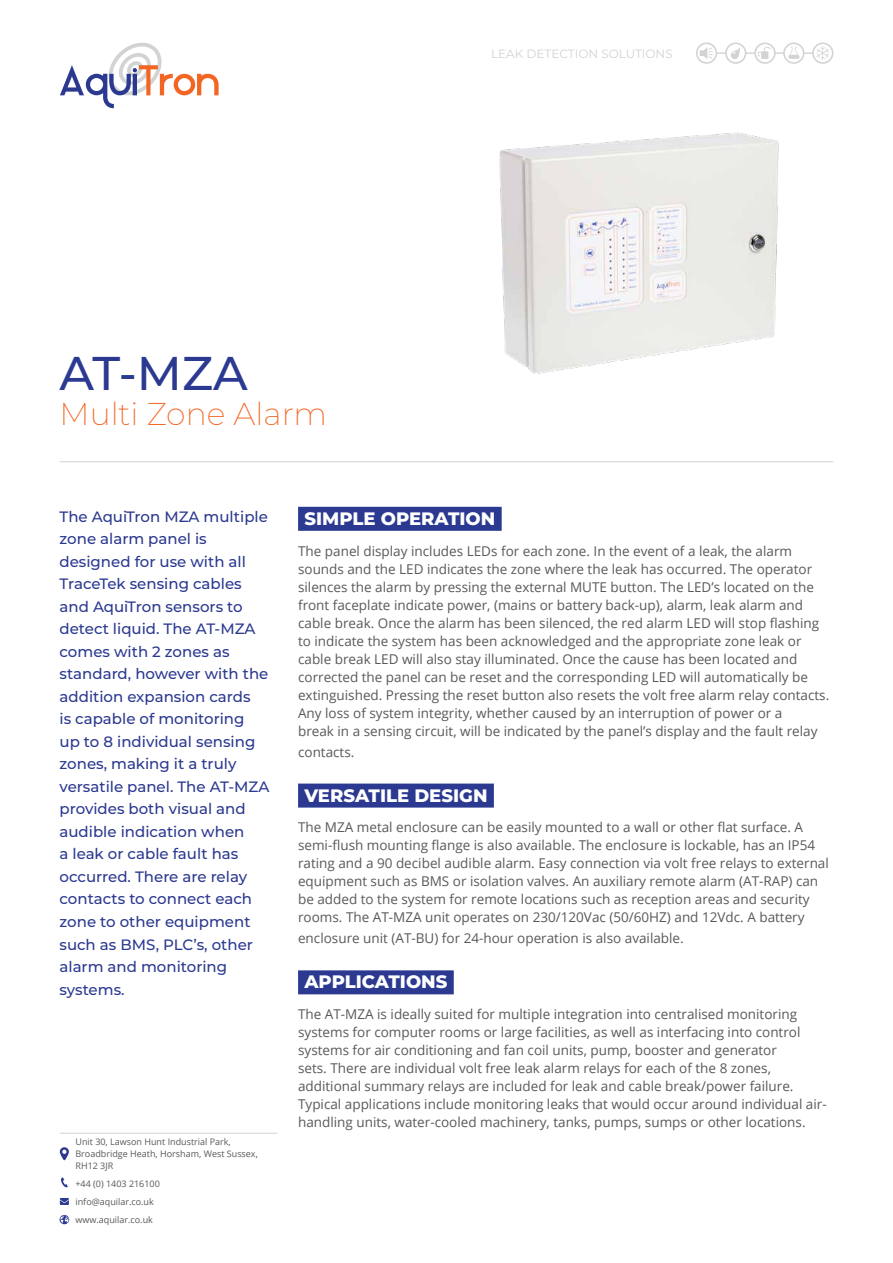
<style>
.page{position:relative;width:893px;height:1263px;background:#fff}
.page>*{position:absolute;margin:0;border:0;box-sizing:border-box;transform-origin:0 0}
.t1{font:500 47.25px "Montserrat";color:#2b3990}
.t2{font:200 31.5px "Montserrat";color:#f26522}
.t3{font:800 18px "Montserrat";color:#fff}
.t4{font:500 15px/22.5px "Montserrat";color:#2b3990}
.t5{font:13.5px/18px "Open Sans";color:#58595b}
.t6{font:12px "Montserrat";color:#d1d3d4}
.t7{font:9px/12px "Open Sans";color:#58595b}
</style>
<div class="page">
<div style="left:298px;top:507px;width:204px;height:24px;background:#2b3990"></div>
<div style="left:298px;top:783px;width:196px;height:24px;background:#2b3990"></div>
<div style="left:298px;top:970px;width:156px;height:24px;background:#2b3990"></div>
<hr style="left:60px;top:461px;width:773px;height:1px;background:#d1d3d4">
<svg style="left:60px;top:43px;width:159px;height:65px"></svg>
<svg style="left:696px;top:43px;width:137px;height:21px"></svg>
<img style="left:499px;top:132px;width:280px;height:242px">
<svg style="left:60px;top:1147px;width:9px;height:13px"></svg>
<svg style="left:61px;top:1177px;width:7px;height:10px"></svg>
<svg style="left:60px;top:1198px;width:9px;height:7px"></svg>
<svg style="left:60px;top:1215px;width:9px;height:9px"></svg>
<hr style="left:60px;top:1133px;width:217px;height:1px;background:#d1d3d4">
<h1 class="t1" style="left:60px;top:340px;width:190px">AT-MZA</h1>
<h2 class="t2" style="left:60px;top:393px;width:269px">Multi Zone Alarm</h2>
<p class="t6" style="left:491px;top:45px;width:183px">LEAK DETECTION SOLUTIONS</p>
<p class="t4" style="left:60px;top:505px;width:211px">The AquiTron MZA multiple zone alarm panel is designed for use with all<br>TraceTek sensing cables and AquiTron sensors to detect liquid. The AT-MZA comes with 2 zones as standard, however with the addition expansion cards<br>is capable of monitoring<br>up to 8 individual sensing zones, making it a truly versatile panel. The AT-MZA provides both visual and audible indication when<br>a leak or cable fault has occurred. There are relay contacts to connect each zone to other equipment such as BMS, PLC’s, other alarm and monitoring systems.</p>
<p class="t7" style="left:75px;top:1135px;width:184px">Unit 30, Lawson Hunt Industrial Park,<br>Broadbridge Heath, Horsham, West Sussex,<br>RH12 3JR</p>
<p class="t7" style="left:75px;top:1174px;width:86px;line-height:18px">+44 (0) 1403 216100 info@aquilar.co.uk www.aquilar.co.uk</p>
<h3 class="t3" style="left:304px;top:505px;width:192px">SIMPLE OPERATION</h3>
<p class="t5" style="left:298px;top:541px;width:533px">The panel display includes LEDs for each zone. In the event of a leak, the alarm sounds and the LED indicates the zone where the leak has occurred. The operator silences the alarm by pressing the external MUTE button. The LED’s located on the front faceplate indicate power, (mains or battery back-up), alarm, leak alarm and cable break. Once the alarm has been silenced, the red alarm LED will stop flashing to indicate the system has been acknowledged and the appropriate zone leak or cable break LED will also stay illuminated. Once the cause has been located and corrected the panel can be reset and the corresponding LED will automatically be extinguished. Pressing the reset button also resets the volt free alarm relay contacts.<br>Any loss of system integrity, whether caused by an interruption of power or a<br>break in a sensing circuit, will be indicated by the panel’s display and the fault relay</p>
<p class="t5" style="left:298px;top:742px;width:58px">contacts.</p>
<h3 class="t3" style="left:304px;top:782px;width:185px">VERSATILE DESIGN</h3>
<p class="t5" style="left:298px;top:818px;width:532px">The MZA metal enclosure can be easily mounted to a wall or other flat surface. A semi-flush mounting flange is also available. The enclosure is lockable, has an IP54 rating and a 90 decibel audible alarm. Easy connection via volt free relays to external equipment such as BMS or isolation valves. An auxiliary remote alarm (AT-RAP) can be added to the system for remote locations such as reception areas and security rooms. The AT-MZA unit operates on 230/120Vac (50/60HZ) and 12Vdc. A battery</p>
<p class="t5" style="left:298px;top:929px;width:387px">enclosure unit (AT-BU) for 24-hour operation is also available.</p>
<h3 class="t3" style="left:304px;top:969px;width:144px">APPLICATIONS</h3>
<p class="t5" style="left:298px;top:1005px;width:530px">The AT-MZA is ideally suited for multiple integration into centralised monitoring systems for computer rooms or large facilities, as well as interfacing into control systems for air conditioning and fan coil units, pump, booster and generator<br>sets. There are individual volt free leak alarm relays for each of the 8 zones, additional summary relays are included for leak and cable break/power failure.<br>Typical applications include monitoring leaks that would occur around individual air&shy;handling units, water-cooled machinery, tanks, pumps, sumps or other locations.</p>
</div>
